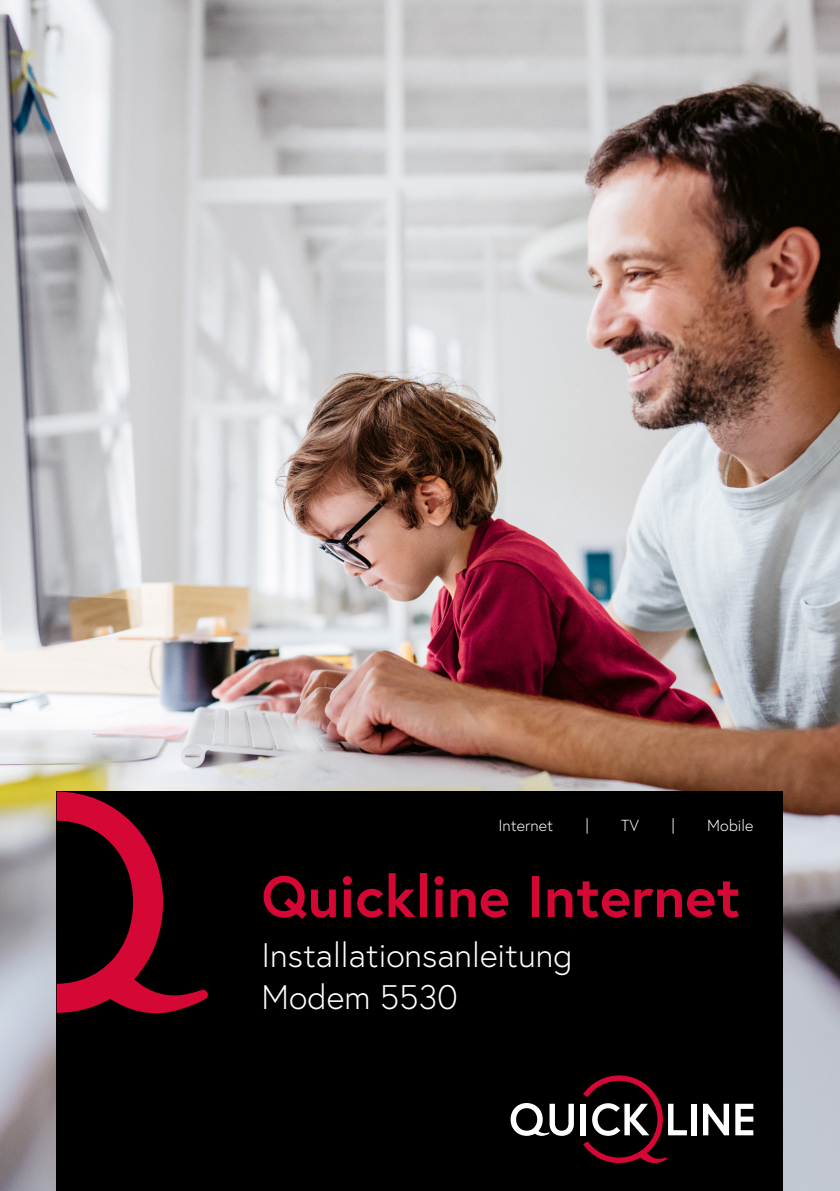
<style>
.page{position:relative;width:840px;height:1191px;background:#fff}
.page>*{position:absolute;margin:0;border:0;box-sizing:border-box;transform-origin:0 0}
.t1{font:700 58px "Europa";color:#d50734}
.t2{font:300 34px/42px "Europa";color:#fff}
.t3{font:300 16px "Europa";color:#fff}
</style>
<div class="page">
<img style="left:0;top:0;width:839px;height:1191px">
<div style="left:57px;top:791px;width:725px;height:400px;background:#000"></div>
<div style="left:690px;top:1103px;width:6px;height:32px;background:#fff"></div>
<svg style="left:703px;top:1103px;width:25px;height:32px"></svg>
<svg style="left:735px;top:1103px;width:18px;height:32px"></svg>
<svg style="left:510px;top:1103px;width:63px;height:32px"></svg>
<div style="left:580px;top:1103px;width:5px;height:32px;background:#fff"></div>
<svg style="left:582px;top:1075px;width:104px;height:88px"></svg>
<svg style="left:57px;top:791px;width:151px;height:222px"></svg>
<p class="t3" style="left:498px;top:816px;width:56px">Internet</p>
<p class="t3" style="left:584px;top:814px;width:6px">|</p>
<p class="t3" style="left:621px;top:816px;width:19px">TV</p>
<p class="t3" style="left:670px;top:814px;width:6px">|</p>
<p class="t3" style="left:706px;top:816px;width:48px">Mobile</p>
<h1 class="t1" style="left:261px;top:857px;width:480px">Quickline Internet</h1>
<p class="t2" style="left:261px;top:933px;width:312px">Installationsanleitung<br>Modem 5530</p>
</div>
